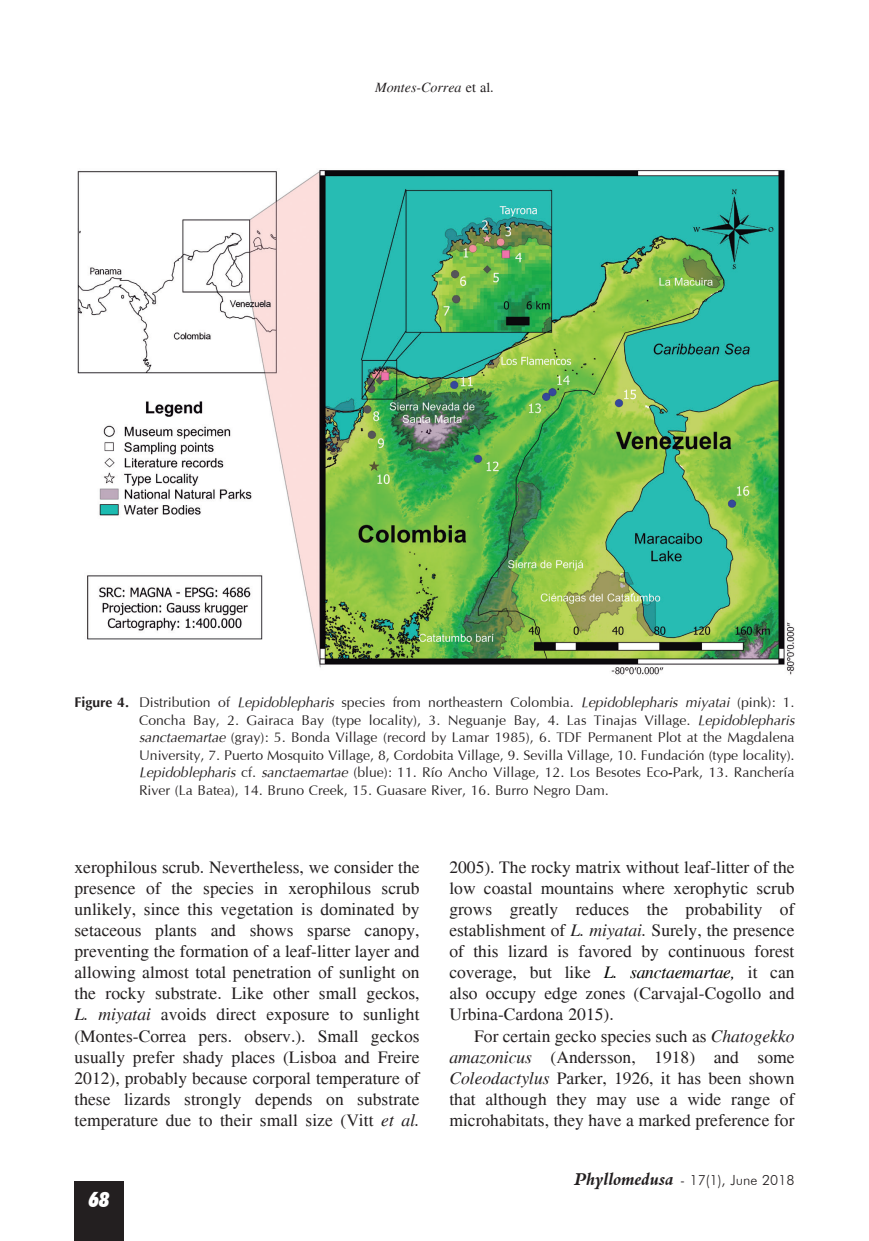
<style>
.page{position:relative;width:869px;height:1241px;background:#fff}
.page>*{position:absolute;margin:0;border:0;box-sizing:border-box;transform-origin:0 0}
.t1{font:italic 900 condensed 21px "Futura BT";color:#fff}
.t2{font:17.5px/21px "Times";color:#231f20;text-align:justify}
.t3{font:14px/17.5px "Optima";color:#231f20;text-align:justify}
.t4{font:300 14px "Futura BT";color:#231f20}
.t5{font:italic 14px "Times";color:#231f20}
.s1{font-style:normal}
.s2{font-weight:700}
.s3{font-style:italic}
.s4{font-style:italic;color:#040503}
.s5{font-family:"Aldine 401 BT Bold Italic A";font-weight:400;font-size:17.5px}
</style>
<div class="page">
<div style="left:74px;top:1181px;width:50px;height:59px;background:#231f20"></div>
<img style="left:77px;top:170px;width:717px;height:505px">
<svg style="left:117px;top:264px;width:7px;height:5px"></svg>
<p class="t5" style="left:375px;top:79px;width:120px">Montes-Correa <span class="s1">et al.</span></p>
<p class="t3" style="left:139px;top:694px;width:656px;text-indent:-64px"><span class="s2">Figure 4.</span> Distribution of <span class="s3">Lepidoblepharis</span> species from northeastern Colombia. <span class="s3">Lepidoblepharis miyatai</span> (pink): 1.<br>Concha Bay, 2. Gairaca Bay (type locality), 3. Neguanje Bay, 4. Las Tinajas Village. <span class="s3">Lepidoblepharis sanctaemartae</span> (gray): 5. Bonda Village (record by Lamar 1985), 6. TDF Permanent Plot at the Magdalena University, 7. Puerto Mosquito Village, 8, Cordobita Village, 9. Sevilla Village, 10. Fundación (type locality).<br><span class="s3">Lepidoblepharis</span> cf. <span class="s3">sanctaemartae</span> (blue): 11. Río Ancho Village, 12. Los Besotes Eco-Park, 13. Ranchería River (La Batea), 14. Bruno Creek, 15. Guasare River, 16. Burro Negro Dam.</p>
<p class="t2" style="left:74px;top:856px;width:346px">xerophilous scrub. Nevertheless, we consider the presence of the species in xerophilous scrub unlikely, since this vegetation is dominated by setaceous plants and shows sparse canopy, preventing the formation of a leaf-litter layer and allowing almost total penetration of sunlight on the rocky substrate. Like other small geckos, <span class="s3">L. miyatai</span> avoids direct exposure to sunlight (Montes-Correa pers. observ.). Small geckos usually prefer shady places (Lisboa and Freire 2012), probably because corporal temperature of these lizards strongly depends on substrate temperature due to their small size (Vitt <span class="s3">et al.</span></p>
<p class="t2" style="left:449px;top:856px;width:346px">2005). The rocky matrix without leaf-litter of the low coastal mountains where xerophytic scrub grows greatly reduces the probability of establishment of <span class="s3">L. miyatai.</span> Surely, the presence of this lizard is favored by continuous forest coverage, but like <span class="s4">L. sanctaemartae,</span> it can also occupy edge zones (Carvajal-Cogollo and Urbina-Cardona 2015).</p>
<p class="t2" style="left:449px;top:1024px;width:346px;text-indent:25px">For certain gecko species such as <span class="s3">Chatogekko amazonicus</span> (Andersson, 1918) and some <span class="s3">Coleodactylus</span> Parker, 1926, it has been shown that although they may use a wide range of microhabitats, they have a marked preference for</p>
<p class="t1" style="left:89px;top:1186px;width:22px">68</p>
<p class="t4" style="left:574px;top:1171px;width:221px"><span class="s5">Phyllomedusa</span> - 17(1), June 2018</p>
</div>
